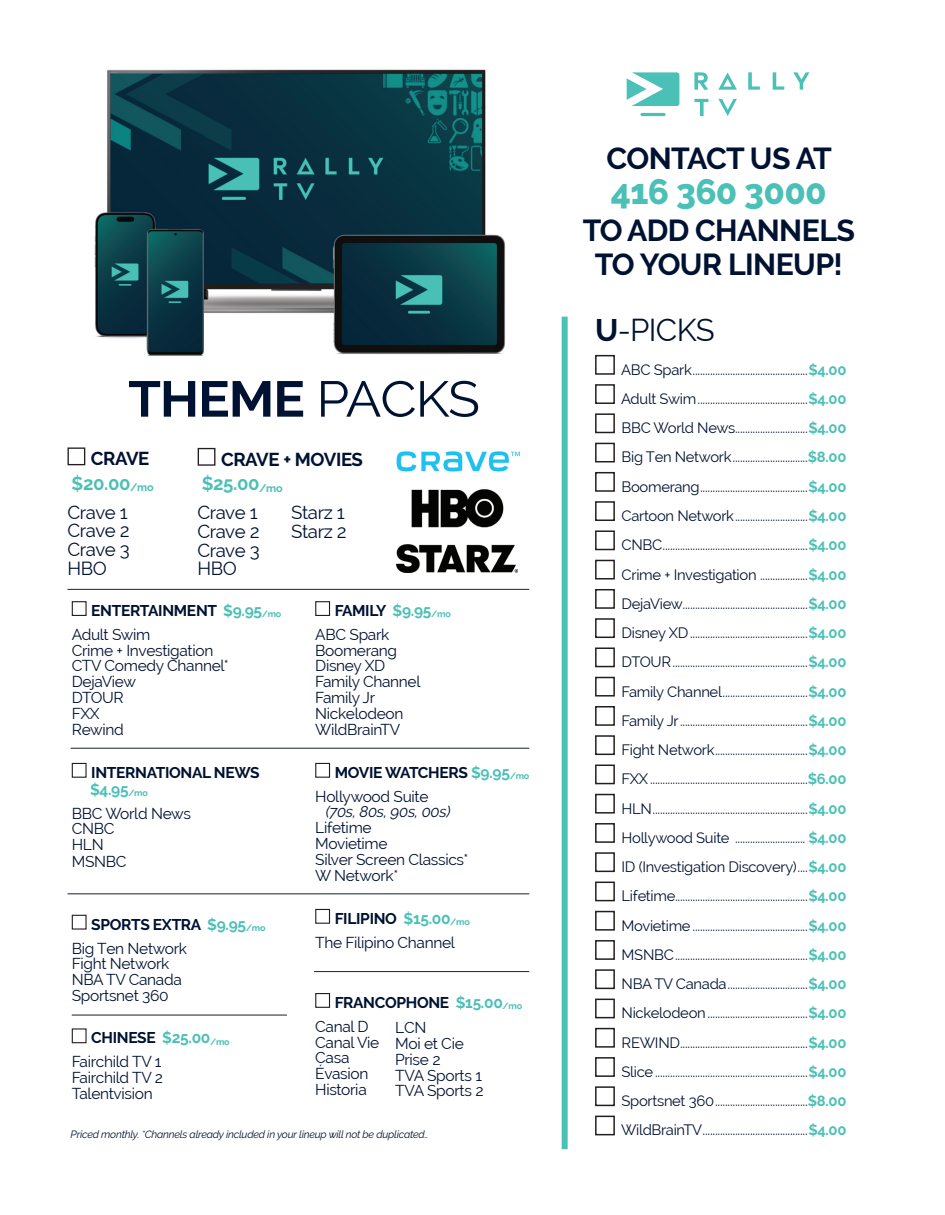
<style>
.page{position:relative;width:945px;height:1215px;background:#fff}
.page>*{position:absolute;margin:0;border:0;box-sizing:border-box;transform-origin:0 0}
.t1{font:700 50.25px "Raleway";letter-spacing:-.02em;color:#001231;scale:1.05 1}
.t2{font:800 35.1px "Raleway";letter-spacing:-.02em;color:#4bc0b6}
.t3{font:31.05px "Raleway";letter-spacing:-.02em;color:#001231}
.t4{font:700 30.3px/33.3px "Raleway";letter-spacing:-.02em;color:#001231;text-align:center}
.t5{font:18.6px/18.9px "Raleway";letter-spacing:-.02em;color:#001231;text-align:justify}
.t6{font:700 18.6px/24.5px "Raleway";letter-spacing:-.02em;color:#001231}
.t7{font:700 18.6px/24.5px "Raleway";letter-spacing:-.02em;color:#4bc0b6;text-align:right}
.t8{font:15.45px/15.9px "Raleway";letter-spacing:-.02em;color:#001231}
.t9{font:700 15.45px/24px "Raleway";letter-spacing:-.02em;color:#001231}
.t10{font:italic 15.45px "Raleway";letter-spacing:-.02em;color:#001231}
.t11{font:14.85px/29.2px "Raleway";letter-spacing:-.02em;color:#001231;text-align:justify}
.t12{font:italic 10.5px "Raleway";letter-spacing:-.02em;color:#001231}
.s1{font-weight:400}
.s2{color:#001231}
.s3{color:#4bc0b6}
.s4{font-weight:700}
.s5{font-weight:700;color:#4bc0b6}
</style>
<div class="page">
<div style="left:595px;top:355px;width:20px;height:20px;border:1px solid #231f20"></div>
<div style="left:595px;top:384px;width:20px;height:20px;border:1px solid #231f20"></div>
<div style="left:595px;top:413px;width:20px;height:20px;border:1px solid #231f20"></div>
<div style="left:595px;top:443px;width:20px;height:19px;border:1px solid #231f20"></div>
<div style="left:595px;top:472px;width:20px;height:20px;border:1px solid #231f20"></div>
<div style="left:595px;top:501px;width:20px;height:20px;border:1px solid #231f20"></div>
<div style="left:595px;top:530px;width:20px;height:20px;border:1px solid #231f20"></div>
<div style="left:595px;top:560px;width:20px;height:20px;border:1px solid #231f20"></div>
<div style="left:595px;top:589px;width:20px;height:20px;border:1px solid #231f20"></div>
<div style="left:595px;top:618px;width:20px;height:20px;border:1px solid #231f20"></div>
<div style="left:595px;top:647px;width:20px;height:20px;border:1px solid #231f20"></div>
<div style="left:595px;top:677px;width:20px;height:20px;border:1px solid #231f20"></div>
<div style="left:595px;top:706px;width:20px;height:20px;border:1px solid #231f20"></div>
<div style="left:595px;top:735px;width:20px;height:20px;border:1px solid #231f20"></div>
<div style="left:595px;top:765px;width:20px;height:19px;border:1px solid #231f20"></div>
<div style="left:595px;top:794px;width:20px;height:20px;border:1px solid #231f20"></div>
<div style="left:595px;top:823px;width:20px;height:20px;border:1px solid #231f20"></div>
<div style="left:595px;top:852px;width:20px;height:20px;border:1px solid #231f20"></div>
<div style="left:595px;top:882px;width:20px;height:19px;border:1px solid #231f20"></div>
<div style="left:595px;top:911px;width:20px;height:20px;border:1px solid #231f20"></div>
<div style="left:595px;top:940px;width:20px;height:20px;border:1px solid #231f20"></div>
<div style="left:595px;top:969px;width:20px;height:20px;border:1px solid #231f20"></div>
<div style="left:595px;top:999px;width:20px;height:19px;border:1px solid #231f20"></div>
<div style="left:595px;top:1028px;width:20px;height:20px;border:1px solid #231f20"></div>
<div style="left:595px;top:1057px;width:20px;height:20px;border:1px solid #231f20"></div>
<div style="left:595px;top:1086px;width:20px;height:20px;border:1px solid #231f20"></div>
<div style="left:595px;top:1116px;width:20px;height:19px;border:1px solid #231f20"></div>
<div style="left:562px;top:317px;width:6px;height:832px;background:#4bc0b6"></div>
<div style="left:72px;top:601px;width:15px;height:15px;border:1px solid #231f20"></div>
<div style="left:72px;top:763px;width:15px;height:15px;border:1px solid #231f20"></div>
<div style="left:72px;top:915px;width:15px;height:15px;border:1px solid #231f20"></div>
<div style="left:72px;top:1028px;width:15px;height:15px;border:1px solid #231f20"></div>
<div style="left:315px;top:601px;width:15px;height:15px;border:1px solid #231f20"></div>
<div style="left:315px;top:763px;width:15px;height:15px;border:1px solid #231f20"></div>
<div style="left:315px;top:909px;width:15px;height:15px;border:1px solid #231f20"></div>
<div style="left:315px;top:993px;width:15px;height:15px;border:1px solid #231f20"></div>
<hr style="left:68px;top:589px;width:461px;height:1px;background:#17212f">
<hr style="left:71px;top:748px;width:458px;height:1px;background:#17212f">
<hr style="left:68px;top:894px;width:461px;height:1px;background:#17212f">
<hr style="left:314px;top:971px;width:215px;height:1px;background:#17212f">
<hr style="left:72px;top:1015px;width:215px;height:1px;background:#17212f">
<div style="left:68px;top:447px;width:17px;height:18px;border:1px solid #231f20"></div>
<svg style="left:694px;top:72px;width:14px;height:18px"></svg>
<svg style="left:748px;top:72px;width:12px;height:18px"></svg>
<svg style="left:773px;top:72px;width:11px;height:18px"></svg>
<svg style="left:793px;top:72px;width:16px;height:18px"></svg>
<svg style="left:718px;top:72px;width:19px;height:18px"></svg>
<svg style="left:627px;top:72px;width:52px;height:34px"></svg>
<hr style="left:640px;top:113px;width:26px;height:3px;background:#4ac0b7;border-radius:2px">
<svg style="left:718px;top:99px;width:19px;height:17px"></svg>
<svg style="left:694px;top:99px;width:14px;height:17px"></svg>
<img style="left:94px;top:69px;width:412px;height:287px">
<div style="left:198px;top:448px;width:17px;height:18px;border:1px solid #231f20"></div>
<img style="left:396px;top:451px;width:124px;height:21px">
<img style="left:397px;top:545px;width:121px;height:27px">
<img style="left:411px;top:489px;width:93px;height:39px">
<h1 class="t1" style="left:128px;top:370px;width:337px">THEME <span class="s1">PACKS</span></h1>
<p class="t7" style="left:72px;top:447px;width:84px"><span class="s2">CRAVE </span>$20.00<sub>/mo</sub></p>
<p class="t5" style="left:68px;top:502px;width:64px">Crave 1<br>Crave 2<br>Crave 3<br>HBO</p>
<p class="t6" style="left:202px;top:447px;width:163px;text-indent:19px">CRAVE + MOVIES <span class="s3">$25.00</span><sub>/mo</sub></p>
<p class="t5" style="left:197px;top:503px;width:64px">Crave 1<br>Crave 2<br>Crave 3<br>HBO</p>
<p class="t5" style="left:291px;top:503px;width:57px">Starz 1<br>Starz 2</p>
<p class="t9" style="left:72px;top:599px;width:211px;text-indent:20px">ENTERTAINMENT <span class="s3">$9.95</span><sub>/mo<br></sub><span class="s1">Adult Swim</span></p>
<p class="t8" style="left:72px;top:642px;width:159px">Crime + Investigation<br>CTV Comedy Channel*<br>DejaView<br>DTOUR<br>FXX<br>Rewind</p>
<p class="t9" style="left:90px;top:764px;width:171px;line-height:17px">INTERNATIONAL NEWS <span class="s3">$4.95</span><sub>/mo</sub></p>
<p class="t8" style="left:72px;top:805px;width:121px">BBC World News<br>CNBC<br>HLN<br>MSNBC</p>
<p class="t8" style="left:72px;top:912px;width:195px;line-height:24px;text-indent:20px"><span class="s4">SPORTS EXTRA</span> <span class="s5">$9.95</span><sub>/mo<br></sub>Big Ten Network</p>
<p class="t8" style="left:72px;top:956px;width:112px">Fight Network<br>NBA TV Canada<br>Sportsnet 360</p>
<p class="t8" style="left:72px;top:1026px;width:160px;line-height:24px;text-indent:20px"><span class="s4">CHINESE</span> <span class="s5">$25.00</span><sub>/mo<br></sub>Fairchild TV 1</p>
<p class="t8" style="left:72px;top:1070px;width:93px">Fairchild TV 2<br>Talentvision</p>
<p class="t8" style="left:315px;top:599px;width:137px;line-height:24px;text-indent:20px"><span class="s4">FAMILY</span> <span class="s5">$9.95</span><sub>/mo<br></sub>ABC Spark</p>
<p class="t8" style="left:315px;top:642px;width:107px">Boomerang<br>Disney XD<br>Family Channel<br>Family Jr<br>Nickelodeon<br>WildBrainTV</p>
<p class="t8" style="left:315px;top:760px;width:216px;line-height:24px;text-indent:20px"><span class="s4">MOVIE WATCHERS</span> <span class="s5">$9.95</span><sub>/mo<br></sub>Hollywood Suite</p>
<p class="t10" style="left:326px;top:803px;width:126px">(70s, 80s, 90s, 00s)</p>
<p class="t8" style="left:315px;top:820px;width:155px">Lifetime<br>Movietime<br>Silver Screen Classics*<br>W Network*</p>
<p class="t8" style="left:315px;top:906px;width:156px;line-height:24px;text-indent:20px"><span class="s4">FILIPINO</span> <span class="s5">$15.00</span><sub>/mo<br></sub>The Filipino Channel</p>
<p class="t9" style="left:315px;top:991px;width:208px;text-indent:20px">FRANCOPHONE <span class="s3">$15.00</span><sub>/mo<br></sub><span class="s1">Canal D</span></p>
<p class="t8" style="left:315px;top:1034px;width:66px">Canal Vie<br>Casa<br>Évasion<br>Historia</p>
<p class="t8" style="left:395px;top:1020px;width:90px">LCN<br>Moi et Cie<br>Prise 2<br>TVA Sports 1<br>TVA Sports 2</p>
<p class="t12" style="left:71px;top:1128px;width:359px">Priced monthly. *Channels already included in your lineup will not be duplicated..</p>
<h3 class="t4" style="left:607px;top:141px;width:227px">CONTACT US AT</h3>
<h2 class="t2" style="left:611px;top:171px;width:217px">416 360 3000</h2>
<h3 class="t4" style="left:583px;top:214px;width:274px">TO ADD CHANNELS<br>TO YOUR LINEUP!</h3>
<h3 class="t3" style="left:595px;top:312px;width:121px"><span class="s4">U</span>-PICKS</h3>
<p class="t11" style="left:621px;top:355px;width:227px">ABC Spark ..............................................<span class="s5">$4.00<br></span>Adult Swim ............................................<span class="s5">$4.00<br></span>BBC World News .............................<span class="s5">$4.00<br></span>Big Ten Network ..............................<span class="s5">$8.00<br></span>Boomerang ...........................................<span class="s5">$4.00<br></span>Cartoon Network .............................<span class="s5">$4.00<br></span>CNBC ..........................................................<span class="s5">$4.00<br></span>Crime + Investigation ...................<span class="s5">$4.00<br></span>DejaView ..................................................<span class="s5">$4.00<br></span>Disney XD ...............................................<span class="s5">$4.00<br></span>DTOUR ......................................................<span class="s5">$4.00<br></span>Family Channel ..................................<span class="s5">$4.00<br></span>Family Jr ...................................................<span class="s5">$4.00<br></span>Fight Network .....................................<span class="s5">$4.00<br></span>FXX ...............................................................<span class="s5">$6.00<br></span>HLN ..............................................................<span class="s5">$4.00<br></span>Hollywood Suite ............................ <span class="s5">$4.00<br></span>ID (Investigation Discovery) ....<span class="s5">$4.00<br></span>Lifetime.....................................................<span class="s5">$4.00<br></span>Movietime ..............................................<span class="s5">$4.00<br></span>MSNBC .....................................................<span class="s5">$4.00<br></span>NBA TV Canada ................................<span class="s5">$4.00<br></span>Nickelodeon ........................................<span class="s5">$4.00<br></span>REWIND ...................................................<span class="s5">$4.00<br></span>Slice .............................................................<span class="s5">$4.00<br></span>Sportsnet 360 .....................................<span class="s5">$8.00<br></span>WildBrainTV ..........................................<span class="s5">$4.00</span></p>
</div>
